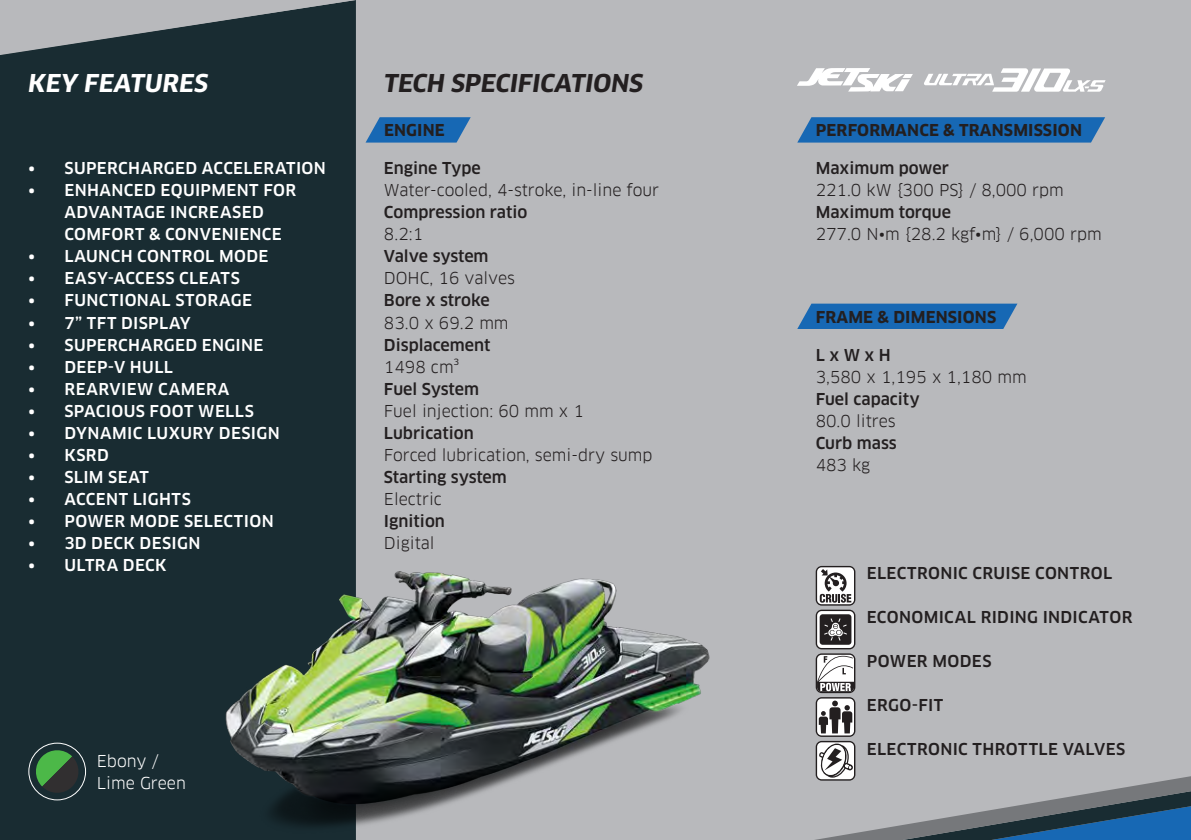
<style>
.page{position:relative;width:1191px;height:840px;background:#fff}
.page>*{position:absolute;margin:0;border:0;box-sizing:border-box;transform-origin:0 0}
.t1{font:italic 700 24px "Clan OT";color:#231f20}
.t2{font:italic 700 24px "Clan OT";letter-spacing:.01em;color:#fff}
.t3{font:500 16px/22px "Clan OT";letter-spacing:.02em;color:#fff}
.t4{font:16px "Clan OT";color:#231f20}
.t5{font:500 16px "Clan OT";color:#231f20}
.t6{font:700 16px "Clan OT";letter-spacing:.01em;color:#231f20}
.t7{font:500 16px "Clan OT";letter-spacing:.02em;color:#231f20}
.t8{font:500 16px "Clan OT";letter-spacing:.025em;color:#231f20}
.t9{font:16px "Clan OT";color:#fff}
</style>
<div class="page">
<div style="left:0;top:0;width:1191px;height:839px;background:#b8b9bc"></div>
<svg style="left:366px;top:117px;width:105px;height:25px;background:#2d73b5"></svg>
<svg style="left:797px;top:117px;width:308px;height:25px;background:#1f6cb4"></svg>
<svg style="left:797px;top:303px;width:220px;height:26px;background:#246eb4"></svg>
<div style="left:0;top:55px;width:356px;height:784px;background:#192c32"></div>
<svg style="left:1px;top:0;width:355px;height:55px"></svg>
<img style="left:195px;top:482px;width:515px;height:357px">
<div style="left:28px;top:742px;width:58px;height:58px;border:1px solid #fff;border-radius:50%"></div>
<svg style="left:34px;top:747px;width:47px;height:47px;background:#355d3c"></svg>
<svg style="left:815px;top:565px;width:40px;height:40px"></svg>
<svg style="left:817px;top:567px;width:37px;height:37px"></svg>
<svg style="left:819px;top:568px;width:32px;height:34px"></svg>
<svg style="left:815px;top:609px;width:40px;height:40px"></svg>
<svg style="left:817px;top:610px;width:37px;height:37px"></svg>
<div style="left:819px;top:614px;width:32px;height:30px;background:#231f20;border-radius:3px"></div>
<svg style="left:824px;top:618px;width:23px;height:22px"></svg>
<svg style="left:815px;top:696px;width:40px;height:40px"></svg>
<svg style="left:817px;top:698px;width:37px;height:37px"></svg>
<svg style="left:818px;top:700px;width:34px;height:33px"></svg>
<svg style="left:815px;top:740px;width:40px;height:40px"></svg>
<svg style="left:817px;top:741px;width:37px;height:37px"></svg>
<svg style="left:815px;top:743px;width:376px;height:96px"></svg>
<svg style="left:815px;top:653px;width:40px;height:39px"></svg>
<svg style="left:817px;top:654px;width:37px;height:37px"></svg>
<svg style="left:817px;top:655px;width:37px;height:36px"></svg>
<svg style="left:924px;top:68px;width:181px;height:24px"></svg>
<svg style="left:797px;top:68px;width:116px;height:23px"></svg>
<p class="t2" style="left:28px;top:69px;width:181px">KEY FEATURES</p>
<p class="t3" style="left:28px;top:157px;width:299px">• SUPERCHARGED ACCELERATION</p>
<p class="t3" style="left:64px;top:179px;width:233px;text-indent:-36px">• ENHANCED EQUIPMENT FOR<br>ADVANTAGE INCREASED<br>COMFORT &amp; CONVENIENCE</p>
<p class="t3" style="left:28px;top:245px;width:242px">• LAUNCH CONTROL MODE</p>
<p class="t3" style="left:28px;top:267px;width:213px">• EASY-ACCESS CLEATS</p>
<p class="t3" style="left:28px;top:289px;width:225px">• FUNCTIONAL STORAGE</p>
<p class="t3" style="left:28px;top:311px;width:164px">• 7” TFT DISPLAY</p>
<p class="t3" style="left:28px;top:333px;width:236px">• SUPERCHARGED ENGINE</p>
<p class="t3" style="left:28px;top:355px;width:146px">• DEEP-V HULL</p>
<p class="t3" style="left:28px;top:377px;width:202px">• REARVIEW CAMERA</p>
<p class="t3" style="left:28px;top:399px;width:227px">• SPACIOUS FOOT WELLS</p>
<p class="t3" style="left:28px;top:421px;width:253px">• DYNAMIC LUXURY DESIGN</p>
<p class="t3" style="left:28px;top:443px;width:82px">• KSRD</p>
<p class="t3" style="left:28px;top:465px;width:122px">• SLIM SEAT</p>
<p class="t3" style="left:28px;top:487px;width:164px">• ACCENT LIGHTS</p>
<p class="t3" style="left:28px;top:509px;width:247px">• POWER MODE SELECTION</p>
<p class="t3" style="left:28px;top:531px;width:174px">• 3D DECK DESIGN</p>
<p class="t3" style="left:28px;top:553px;width:140px">• ULTRA DECK</p>
<p class="t9" style="left:97px;top:751px;width:63px">Ebony /</p>
<p class="t9" style="left:97px;top:773px;width:90px">Lime Green</p>
<p class="t1" style="left:384px;top:69px;width:261px">TECH SPECIFICATIONS</p>
<p class="t6" style="left:384px;top:121px;width:62px">ENGINE</p>
<p class="t6" style="left:815px;top:121px;width:268px">PERFORMANCE &amp; TRANSMISSION</p>
<p class="t5" style="left:815px;top:159px;width:135px">Maximum power</p>
<p class="t4" style="left:815px;top:181px;width:250px">221.0 kW {300 PS} / 8,000 rpm</p>
<p class="t5" style="left:815px;top:203px;width:137px">Maximum torque</p>
<p class="t4" style="left:815px;top:225px;width:287px">277.0 N•m {28.2 kgf•m} / 6,000 rpm</p>
<p class="t5" style="left:384px;top:159px;width:98px">Engine Type</p>
<p class="t4" style="left:384px;top:181px;width:277px">Water-cooled, 4-stroke, in-line four</p>
<p class="t5" style="left:384px;top:203px;width:145px">Compression ratio</p>
<p class="t4" style="left:384px;top:225px;width:41px">8.2:1</p>
<p class="t5" style="left:384px;top:247px;width:106px">Valve system</p>
<p class="t4" style="left:384px;top:269px;width:133px">DOHC, 16 valves</p>
<p class="t5" style="left:384px;top:291px;width:107px">Bore x stroke</p>
<p class="t4" style="left:384px;top:313px;width:126px">83.0 x 69.2 mm</p>
<p class="t5" style="left:384px;top:335px;width:108px">Displacement</p>
<p class="t4" style="left:384px;top:357px;width:77px">1498 cm³</p>
<p class="t5" style="left:384px;top:379px;width:97px">Fuel System</p>
<p class="t4" style="left:384px;top:401px;width:201px">Fuel injection: 60 mm x 1</p>
<p class="t5" style="left:384px;top:423px;width:91px">Lubrication</p>
<p class="t4" style="left:384px;top:445px;width:270px">Forced lubrication, semi‑dry sump</p>
<p class="t5" style="left:384px;top:467px;width:124px">Starting system</p>
<p class="t4" style="left:384px;top:489px;width:59px">Electric</p>
<p class="t5" style="left:384px;top:511px;width:62px">Ignition</p>
<p class="t4" style="left:384px;top:533px;width:52px">Digital</p>
<p class="t6" style="left:815px;top:307px;width:182px">FRAME &amp; DIMENSIONS</p>
<p class="t5" style="left:815px;top:345px;width:77px">L x W x H</p>
<p class="t4" style="left:815px;top:367px;width:212px">3,580 x 1,195 x 1,180 mm</p>
<p class="t5" style="left:815px;top:389px;width:105px">Fuel capacity</p>
<p class="t4" style="left:815px;top:411px;width:81px">80.0 litres</p>
<p class="t5" style="left:815px;top:433px;width:83px">Curb mass</p>
<p class="t4" style="left:815px;top:455px;width:56px">483 kg</p>
<p class="t7" style="left:867px;top:563px;width:247px">ELECTRONIC CRUISE CONTROL</p>
<p class="t5" style="left:867px;top:607px;width:267px">ECONOMICAL RIDING INDICATOR</p>
<p class="t7" style="left:867px;top:651px;width:126px">POWER MODES</p>
<p class="t5" style="left:867px;top:695px;width:78px">ERGO-FIT</p>
<p class="t8" style="left:867px;top:739px;width:260px">ELECTRONIC THROTTLE VALVES</p>
</div>
